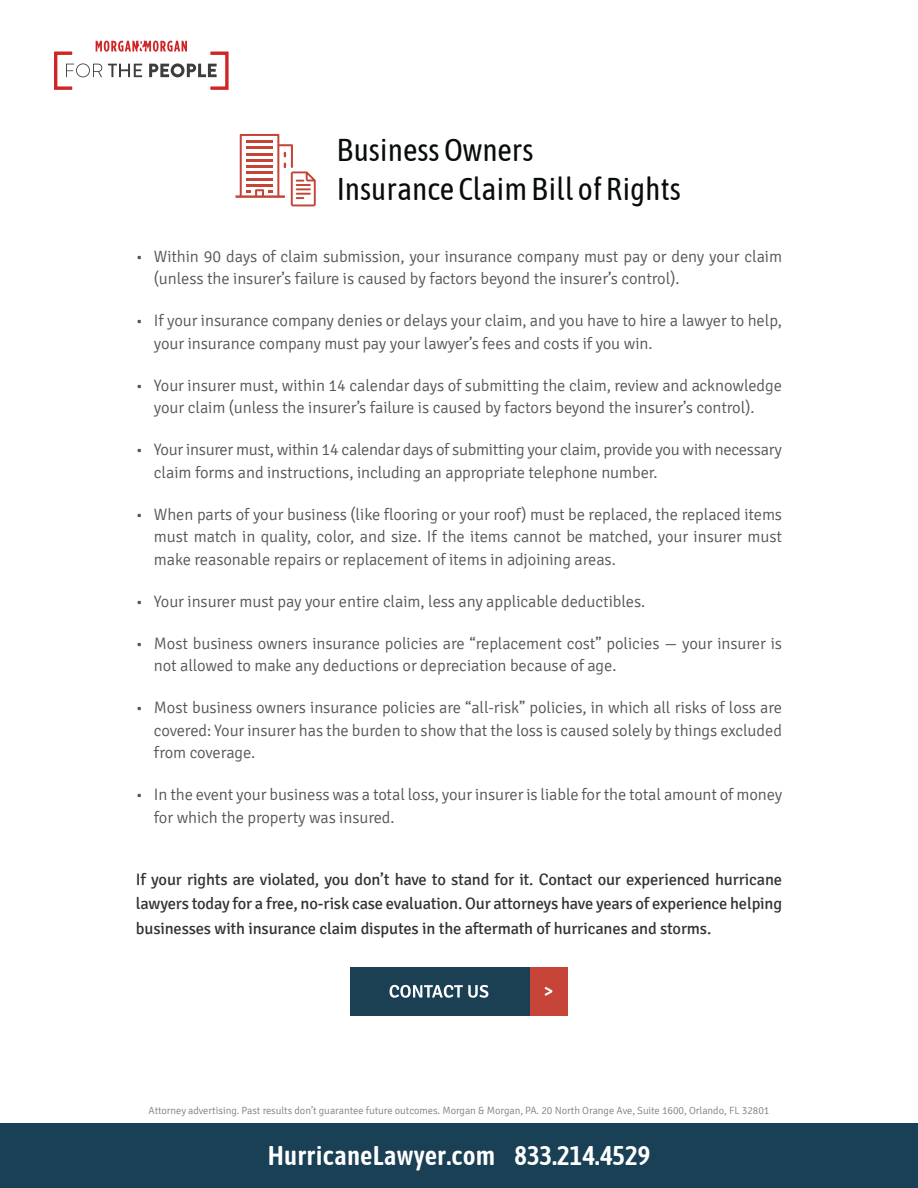
<style>
.page{position:relative;width:918px;height:1188px;background:#fff}
.page>*{position:absolute;margin:0;border:0;box-sizing:border-box;transform-origin:0 0}
.t1{font:31.5px/39px "Asap Condensed";color:#090c0d}
.t2{font:600 27px "Asap Condensed";letter-spacing:.005em;color:#fff}
.t3{font:300 16.5px/22.5px "Signika";letter-spacing:-.005em;color:#545555}
.t4{font:16.5px/24.8px "Signika";letter-spacing:-.01em;color:#323332;text-align:justify}
.t5{font:300 10.5px "Signika";letter-spacing:-.005em;color:#545555}
</style>
<div class="page">
<svg style="left:236px;top:134px;width:80px;height:72px"></svg>
<svg style="left:54px;top:41px;width:175px;height:49px"></svg>
<div style="left:0;top:1123px;width:918px;height:65px;background:#194054"></div>
<div style="left:529px;top:967px;width:39px;height:49px;background:#c74439"></div>
<div style="left:350px;top:967px;width:179px;height:49px;background:#1b4054"></div>
<svg style="left:390px;top:985px;width:98px;height:13px"></svg>
<svg style="left:545px;top:987px;width:7px;height:9px"></svg>
<h1 class="t1" style="left:337px;top:129px;width:346px">Business Owners<br>Insurance Claim Bill of Rights</h1>
<p class="t3" style="left:154px;top:245px;width:630px;text-indent:-18px">• Within 90 days of claim submission, your insurance company must pay or deny your claim (unless the insurer’s failure is caused by factors beyond the insurer’s control).</p>
<p class="t3" style="left:154px;top:310px;width:630px;text-indent:-18px">• If your insurance company denies or delays your claim, and you have to hire a lawyer to help, your insurance company must pay your lawyer’s fees and costs if you win.</p>
<p class="t3" style="left:136px;top:374px;width:648px;text-align:center">• Your insurer must, within 14 calendar days of submitting the claim, review and acknowledge your claim (unless the insurer’s failure is caused by factors beyond the insurer’s control).</p>
<p class="t3" style="left:154px;top:439px;width:630px;text-indent:-18px">• Your insurer must, within 14 calendar days of submitting your claim, provide you with necessary claim forms and instructions, including an appropriate telephone number.</p>
<p class="t3" style="left:154px;top:503px;width:630px;text-align:justify;text-indent:-18px">• When parts of your business (like flooring or your roof) must be replaced, the replaced items must match in quality, color, and size. If the items cannot be matched, your insurer must make reasonable repairs or replacement of items in adjoining areas.</p>
<p class="t3" style="left:136px;top:590px;width:511px">• Your insurer must pay your entire claim, less any applicable deductibles.</p>
<p class="t3" style="left:154px;top:632px;width:630px;text-indent:-18px">• Most business owners insurance policies are “replacement cost” policies — your insurer is not allowed to make any deductions or depreciation because of age.</p>
<p class="t3" style="left:154px;top:697px;width:630px;text-align:justify;text-indent:-18px">• Most business owners insurance policies are “all-risk” policies, in which all risks of loss are covered: Your insurer has the burden to show that the loss is caused solely by things excluded from coverage.</p>
<p class="t3" style="left:154px;top:784px;width:630px;text-indent:-18px">• In the event your business was a total loss, your insurer is liable for the total amount of money for which the property was insured.</p>
<p class="t4" style="left:136px;top:867px;width:648px">If your rights are violated, you don’t have to stand for it. Contact our experienced hurricane lawyers today for a free, no-risk case evaluation. Our attorneys have years of experience helping businesses with insurance claim disputes in the aftermath of hurricanes and storms.</p>
<p class="t5" style="left:148px;top:1105px;width:623px">Attorney advertising. Past results don’t guarantee future outcomes. Morgan &amp; Morgan, PA. 20 North Orange Ave, Suite 1600, Orlando, FL 32801</p>
<h2 class="t2" style="left:268px;top:1138px;width:384px">HurricaneLawyer.com 833.214.4529</h2>
</div>
